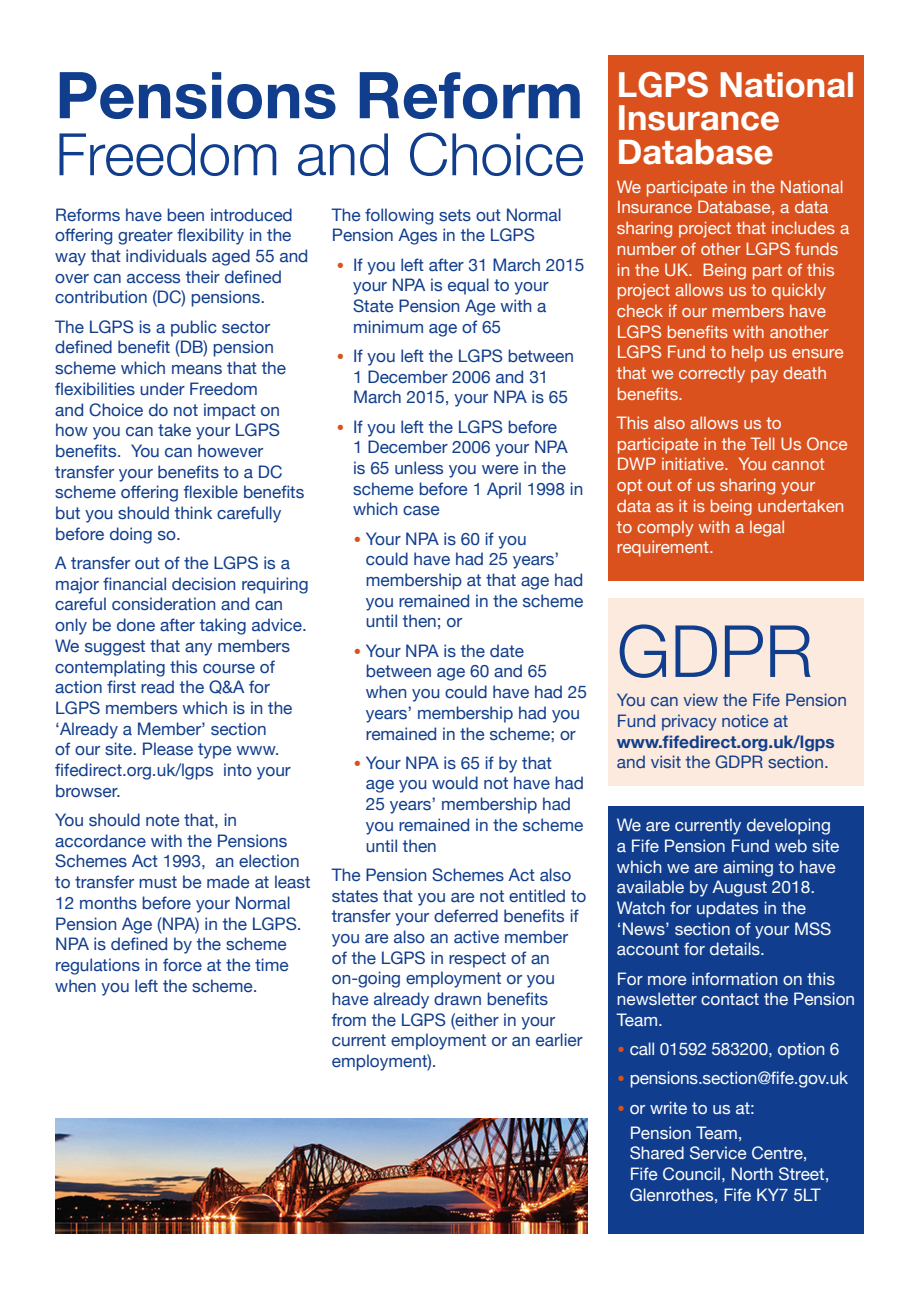
<style>
.page{position:relative;width:919px;height:1289px;background:#fff}
.page>*{position:absolute;margin:0;border:0;box-sizing:border-box;transform-origin:0 0}
.t1{font:300 72px "Helvetica Neue";color:#103d8c}
.t2{font:700 64.5px "Helvetica Neue";color:#103d8c}
.t3{font:300 58.5px "Helvetica Neue";color:#103d8c}
.t4{font:700 34.5px/33px "Helvetica Neue";color:#fff}
.t5{font:17.25px/20.7px "Helvetica Neue";color:#103d8c}
.t6{font:17.25px/20.7px "Helvetica Neue";color:#fff}
.s1{font-size:24px;color:#da511d}
.s2{font-weight:700}
</style>
<div class="page">
<img style="left:55px;top:1118px;width:532px;height:115px">
<div style="left:608px;top:55px;width:255px;height:525px;background:#da511d"></div>
<div style="left:608px;top:806px;width:255px;height:427px;background:#103d8d"></div>
<div style="left:608px;top:598px;width:255px;height:188px;background:#fbeadd"></div>
<p class="t2" style="left:55px;top:45px;width:529px">Pensions Reform</p>
<p class="t3" style="left:55px;top:107px;width:530px">Freedom and Choice</p>
<p class="t5" style="left:55px;top:205px;width:255px">Reforms have been introduced offering greater flexibility in the way that individuals aged 55 and over can access their defined contribution (DC) pensions.</p>
<p class="t5" style="left:55px;top:317px;width:250px">The LGPS is a public sector defined benefit (DB) pension scheme which means that the flexibilities under Freedom<br>and Choice do not impact on how you can take your LGPS benefits. You can however transfer your benefits to a DC scheme offering flexible benefits but you should think carefully before doing so.</p>
<p class="t5" style="left:55px;top:553px;width:255px">A transfer out of the LGPS is a major financial decision requiring careful consideration and can only be done after taking advice.<br>We suggest that any members contemplating this course of action first read the Q&amp;A for<br>LGPS members which is in the ‘Already a Member’ section<br>of our site. Please type www. fifedirect.org.uk/lgps into your browser.</p>
<p class="t5" style="left:55px;top:810px;width:257px">You should note that, in accordance with the Pensions<br>Schemes Act 1993, an election to transfer must be made at least<br>12 months before your Normal<br>Pension Age (NPA) in the LGPS.<br>NPA is defined by the scheme regulations in force at the time when you left the scheme.</p>
<p class="t5" style="left:332px;top:205px;width:231px">The following sets out Normal<br>Pension Ages in the LGPS</p>
<p class="t5" style="left:353px;top:255px;width:233px;text-indent:-17px"><span class="s1">•</span> If you left after 31 March 2015 your NPA is equal to your<br>State Pension Age with a minimum age of 65</p>
<p class="t5" style="left:353px;top:346px;width:222px;text-indent:-17px"><span class="s1">•</span> If you left the LGPS between<br>1 December 2006 and 31<br>March 2015, your NPA is 65</p>
<p class="t5" style="left:353px;top:417px;width:232px;text-indent:-17px"><span class="s1">•</span> If you left the LGPS before<br>1 December 2006 your NPA is 65 unless you were in the scheme before 1 April 1998 in which case</p>
<p class="t5" style="left:366px;top:529px;width:219px;text-indent:-13px"><span class="s1">•</span> Your NPA is 60 if you<br>could have had 25 years’ membership at that age had you remained in the scheme until then; or</p>
<p class="t5" style="left:366px;top:641px;width:223px;text-indent:-13px"><span class="s1">•</span> Your NPA is the date between age 60 and 65 when you could have had 25 years’ membership had you remained in the scheme; or</p>
<p class="t5" style="left:366px;top:753px;width:219px;text-indent:-13px"><span class="s1">•</span> Your NPA is 65 if by that age you would not have had<br>25 years’ membership had you remained in the scheme until then</p>
<p class="t5" style="left:332px;top:865px;width:256px">The Pension Schemes Act also states that you are not entitled to transfer your deferred benefits if you are also an active member of the LGPS in respect of an on-going employment or you have already drawn benefits from the LGPS (either in your current employment or an earlier employment).</p>
<p class="t4" style="left:617px;top:70px;width:240px">LGPS National<br>Insurance<br>Database</p>
<p class="t6" style="left:617px;top:177px;width:234px">We participate in the National<br>Insurance Database, a data sharing project that includes a number of other LGPS funds in the UK. Being part of this project allows us to quickly check if our members have<br>LGPS benefits with another<br>LGPS Fund to help us ensure that we correctly pay death benefits.</p>
<p class="t6" style="left:617px;top:413px;width:232px">This also allows us to participate in the Tell Us Once<br>DWP initiative. You cannot opt out of us sharing your data as it is being undertaken to comply with a legal requirement.</p>
<p class="t1" style="left:617px;top:593px;width:198px">GDPR</p>
<p class="t5" style="left:617px;top:690px;width:232px">You can view the Fife Pension<br>Fund privacy notice at <span class="s2">www.fifedirect.org.uk/lgps </span>and visit the GDPR section.</p>
<p class="t6" style="left:617px;top:815px;width:224px">We are currently developing a Fife Pension Fund web site which we are aiming to have available by August 2018.<br>Watch for updates in the ‘News’ section of your MSS account for details.</p>
<p class="t6" style="left:617px;top:969px;width:240px">For more information on this newsletter contact the Pension<br>Team.</p>
<p class="t6" style="left:617px;top:1039px;width:224px"><span class="s1">•</span> call 01592 583200, option 6</p>
<p class="t6" style="left:617px;top:1068px;width:233px"><span class="s1">•</span> pensions.section@fife.gov.uk</p>
<p class="t6" style="left:617px;top:1098px;width:139px"><span class="s1">•</span> or write to us at:</p>
<p class="t6" style="left:629px;top:1123px;width:201px">Pension Team,<br>Shared Service Centre,<br>Fife Council, North Street,<br>Glenrothes, Fife KY7 5LT</p>
</div>
